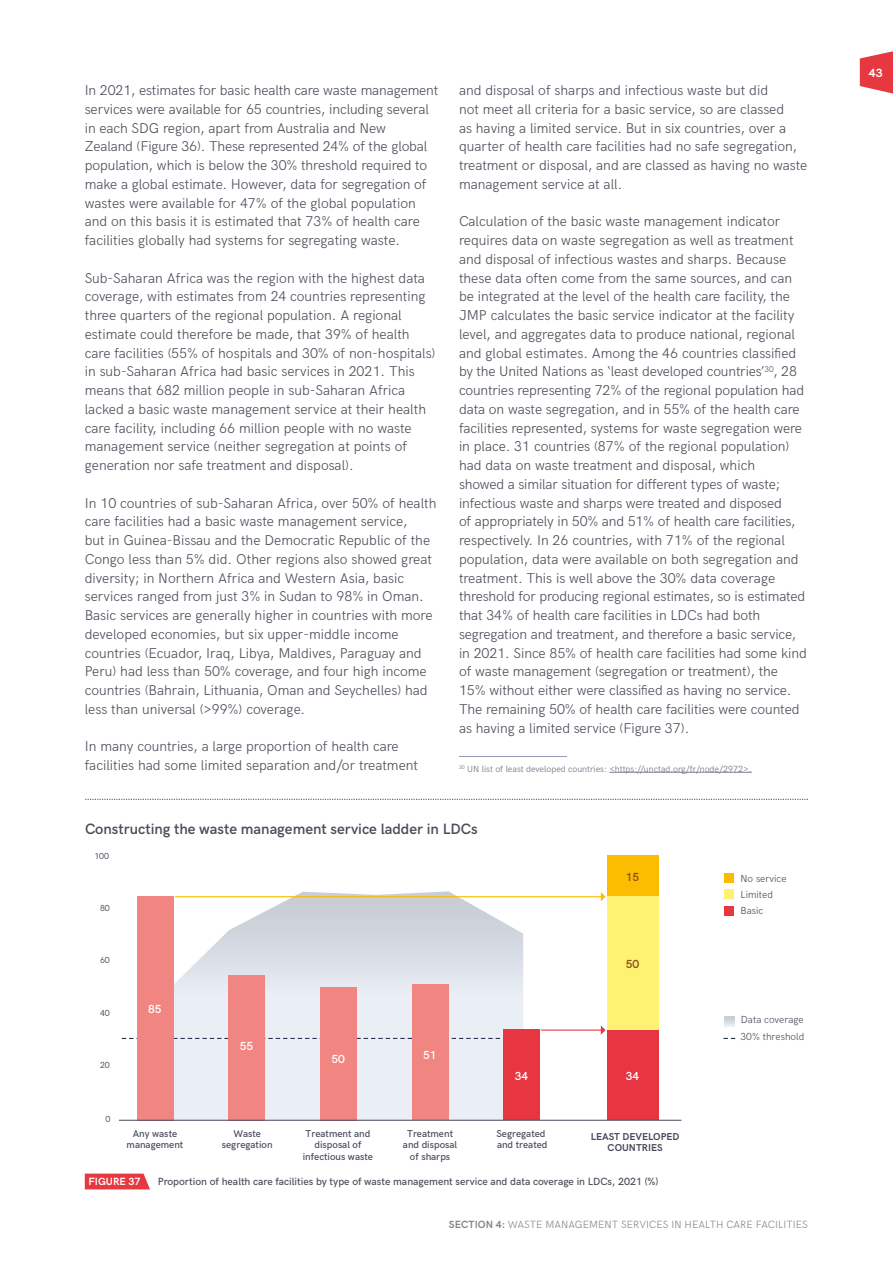
<style>
.page{position:relative;width:893px;height:1263px;background:#fff}
.page>*{position:absolute;margin:0;border:0;box-sizing:border-box;transform-origin:0 0}
.t1{font:600 15px "HK Grotesk";color:#4b4d59}
.t2{font:300 14.25px/18.8px "HK Grotesk";color:#4b4d59}
.t3{font:700 12px "HK Grotesk";color:#fff}
.t4{font:600 11.7px "HK Grotesk";letter-spacing:-.01em;color:#fff}
.t5{font:600 11.7px "HK Grotesk";color:#894e17}
.t6{font:500 10.5px "HK Grotesk";color:#4b4d59}
.t7{font:300 10.5px "HK Grotesk";letter-spacing:.005em;color:#878787}
.t8{font:700 10.5px "HK Grotesk";color:#fff}
.t9{font:300 10.2px/16.4px "HK Grotesk";color:#49485b}
.t10{font:500 10.05px/11.4px "HK Grotesk";color:#49485b;text-align:center}
.t11{font:700 10.05px/11.4px "HK Grotesk";color:#49485b;text-align:center}
.t12{font:9px "HK Grotesk";color:#7d818e}
.t13{font:8.85px "HK Grotesk";color:#49485b}
.s1{font-weight:700}
</style>
<div class="page">
<svg style="left:860px;top:51px;width:33px;height:43px"></svg>
<hr style="left:459px;top:756px;width:108px;height:1px;background:#909eb6">
<hr style="left:609px;top:772px;width:143px;height:1px;background:#7d818e">
<svg style="left:85px;top:1173px;width:65px;height:16px"></svg>
<svg style="left:85px;top:799px;width:723px;height:1px"></svg>
<div style="left:724px;top:906px;width:10px;height:10px;background:#e73541"></div>
<div style="left:724px;top:890px;width:10px;height:9px;background:#fff171"></div>
<div style="left:724px;top:873px;width:10px;height:10px;background:#fcbd00"></div>
<svg style="left:724px;top:1017px;width:10px;height:9px"></svg>
<svg style="left:173px;top:891px;width:350px;height:229px;background:#e3e7ed"></svg>
<svg style="left:121px;top:1038px;width:382px;height:1px"></svg>
<div style="left:607px;top:1029px;width:51px;height:91px;background:#e73541"></div>
<div style="left:607px;top:896px;width:51px;height:133px;background:#fff171"></div>
<div style="left:607px;top:856px;width:51px;height:40px;background:#fcbd00"></div>
<hr style="left:541px;top:1029px;width:60px;height:2px;background:#e73641">
<svg style="left:601px;top:1025px;width:4px;height:10px"></svg>
<hr style="left:175px;top:896px;width:426px;height:1px;background:#fbbd00">
<svg style="left:601px;top:892px;width:4px;height:9px"></svg>
<div style="left:137px;top:896px;width:36px;height:224px;background:#f08581"></div>
<div style="left:228px;top:975px;width:37px;height:145px;background:#f08581"></div>
<div style="left:320px;top:987px;width:37px;height:133px;background:#f08581"></div>
<div style="left:412px;top:985px;width:36px;height:135px;background:#f08581"></div>
<div style="left:503px;top:1029px;width:37px;height:91px;background:#e73541"></div>
<hr style="left:119px;top:1120px;width:562px;height:1px;background:#4a485b">
<p class="t2" style="left:85px;top:80px;width:355px">In 2021, estimates for basic health care waste management services were available for 65 countries, including several in each SDG region, apart from Australia and New<br>Zealand (Figure 36). These represented 24% of the global population, which is below the 30% threshold required to make a global estimate. However, data for segregation of wastes were available for 47% of the global population and on this basis it is estimated that 73% of health care facilities globally had systems for segregating waste.</p>
<p class="t2" style="left:85px;top:267px;width:352px">Sub-Saharan Africa was the region with the highest data coverage, with estimates from 24 countries representing three quarters of the regional population. A regional estimate could therefore be made, that 39% of health care facilities (55% of hospitals and 30% of non-hospitals) in sub-Saharan Africa had basic services in 2021. This means that 682 million people in sub-Saharan Africa lacked a basic waste management service at their health care facility, including 66 million people with no waste management service (neither segregation at points of generation nor safe treatment and disposal).</p>
<p class="t2" style="left:85px;top:492px;width:353px">In 10 countries of sub-Saharan Africa, over 50% of health care facilities had a basic waste management service,<br>but in Guinea-Bissau and the Democratic Republic of the Congo less than 5% did. Other regions also showed great diversity; in Northern Africa and Western Asia, basic services ranged from just 3% in Sudan to 98% in Oman.<br>Basic services are generally higher in countries with more developed economies, but six upper-middle income countries (Ecuador, Iraq, Libya, Maldives, Paraguay and Peru) had less than 50% coverage, and four high income countries (Bahrain, Lithuania, Oman and Seychelles) had less than universal (&gt;99%) coverage.</p>
<p class="t2" style="left:85px;top:736px;width:335px">In many countries, a large proportion of health care facilities had some limited separation and/or treatment</p>
<p class="t2" style="left:459px;top:80px;width:350px">and disposal of sharps and infectious waste but did<br>not meet all criteria for a basic service, so are classed<br>as having a limited service. But in six countries, over a quarter of health care facilities had no safe segregation, treatment or disposal, and are classed as having no waste management service at all.</p>
<p class="t2" style="left:459px;top:211px;width:349px">Calculation of the basic waste management indicator requires data on waste segregation as well as treatment and disposal of infectious wastes and sharps. Because these data often come from the same sources, and can be integrated at the level of the health care facility, the JMP calculates the basic service indicator at the facility level, and aggregates data to produce national, regional and global estimates. Among the 46 countries classified by the United Nations as ‘least developed countries’<sup>30</sup>, 28 countries representing 72% of the regional population had data on waste segregation, and in 55% of the health care facilities represented, systems for waste segregation were in place. 31 countries (87% of the regional population) had data on waste treatment and disposal, which<br>showed a similar situation for different types of waste; infectious waste and sharps were treated and disposed<br>of appropriately in 50% and 51% of health care facilities, respectively. In 26 countries, with 71% of the regional population, data were available on both segregation and treatment. This is well above the 30% data coverage threshold for producing regional estimates, so is estimated that 34% of health care facilities in LDCs had both segregation and treatment, and therefore a basic service, in 2021. Since 85% of health care facilities had some kind of waste management (segregation or treatment), the 15% without either were classified as having no service.<br>The remaining 50% of health care facilities were counted as having a limited service (Figure 37).</p>
<p class="t12" style="left:459px;top:762px;width:294px"><sup>30</sup> UN list of least developed countries: &lt;https://unctad.org/fr/node/2972&gt;.</p>
<p class="t1" style="left:85px;top:818px;width:394px">Constructing the waste management service ladder in LDCs</p>
<p class="t13" style="left:94px;top:849px;width:16px">100</p>
<p class="t13" style="left:100px;top:901px;width:11px">80</p>
<p class="t13" style="left:100px;top:953px;width:11px">60</p>
<p class="t13" style="left:100px;top:1006px;width:11px">40</p>
<p class="t13" style="left:100px;top:1058px;width:11px">20</p>
<p class="t4" style="left:148px;top:1000px;width:15px">85</p>
<p class="t13" style="left:106px;top:1112px;width:6px">0</p>
<p class="t10" style="left:127px;top:1127px;width:58px">Any waste management</p>
<p class="t4" style="left:240px;top:1037px;width:15px">55</p>
<p class="t10" style="left:222px;top:1127px;width:52px">Waste segregation</p>
<p class="t4" style="left:331px;top:1051px;width:15px">50</p>
<p class="t10" style="left:303px;top:1127px;width:72px">Treatment and disposal of infectious waste</p>
<p class="t4" style="left:423px;top:1047px;width:15px">51</p>
<p class="t10" style="left:403px;top:1127px;width:56px">Treatment and disposal of sharps</p>
<p class="t4" style="left:515px;top:1067px;width:15px">34</p>
<p class="t10" style="left:496px;top:1127px;width:53px;text-align:left">Segregated and treated</p>
<p class="t5" style="left:626px;top:868px;width:15px">15</p>
<p class="t5" style="left:626px;top:955px;width:15px">50</p>
<p class="t4" style="left:626px;top:1067px;width:15px">34</p>
<p class="t11" style="left:591px;top:1130px;width:90px">LEAST DEVELOPED<br>COUNTRIES</p>
<p class="t8" style="left:89px;top:1174px;width:54px">FIGURE 37</p>
<p class="t6" style="left:158px;top:1174px;width:502px">Proportion of health care facilities by type of waste management service and data coverage in LDCs, 2021 (%)</p>
<p class="t9" style="left:741px;top:869px;width:47px">No service<br>Limited<br>Basic</p>
<p class="t9" style="left:741px;top:1011px;width:65px;line-height:17px">Data coverage<br>30% threshold</p>
<p class="t7" style="left:449px;top:1216px;width:360px"><span class="s1">SECTION 4:</span> WASTE MANAGEMENT SERVICES IN HEALTH CARE FACILITIES</p>
<p class="t3" style="left:869px;top:64px;width:15px">43</p>
</div>
